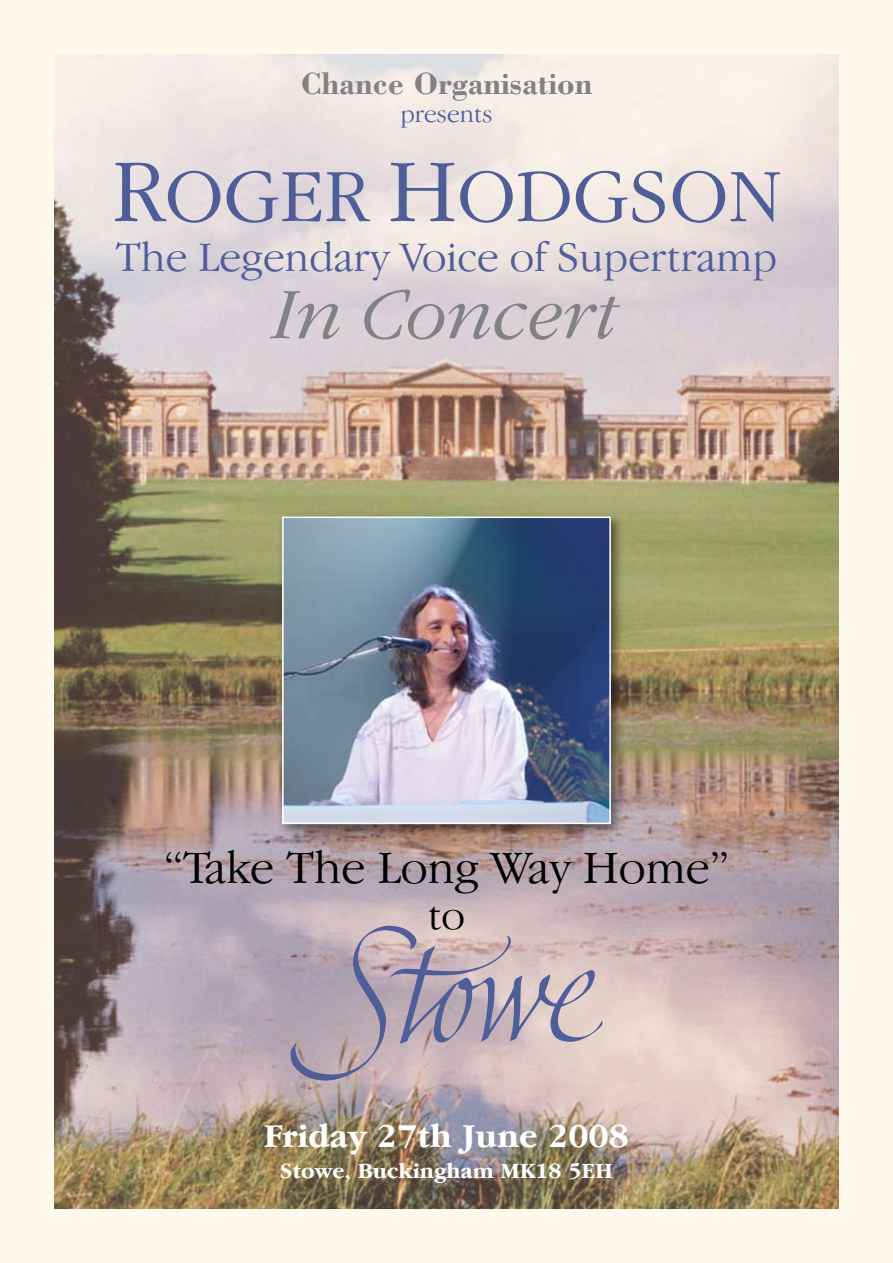
<style>
.page{position:relative;width:893px;height:1263px;background:#fff8ed}
.page>*{position:absolute;margin:0;border:0;box-sizing:border-box;transform-origin:0 0}
.t1{font:300 78px "Garamond IT Cby BT";color:#4f5e99}
.t2{font:italic 300 75px "Garamond IT Cby BT";color:#808284}
.t3{font:300 48px "Garamond IT Cby BT";color:#000}
.t4{font:300 43.5px "Garamond IT Cby BT";color:#4f5e99}
.t5{font:300 42px "Garamond IT Cby BT";color:#000}
.t6{font:700 34.5px "Garamond IT Cby BT";color:#fff}
.t7{font:700 31.5px "Bodoni";color:#808284}
.t8{font:300 25.5px "Garamond IT Cby BT";color:#4f5e99}
.t9{font:700 22.5px "Garamond IT Cby BT";color:#fff}
.s1{font-size:93px}
</style>
<div class="page">
<img style="left:54px;top:54px;width:785px;height:1155px">
<div style="left:276px;top:511px;width:350px;height:328px;background:#000;opacity:.5"></div>
<img style="left:285px;top:519px;width:323px;height:302px">
<div style="left:282px;top:516px;width:329px;height:308px;border:2px solid #fff"></div>
<svg style="left:289px;top:925px;width:314px;height:156px;background:#bdadb7"></svg>
<p class="t7" style="left:301px;top:64px;width:293px">Chance Organisation</p>
<p class="t8" style="left:400px;top:99px;width:94px">presents</p>
<h1 class="t1" style="left:111px;top:150px;width:672px"><span class="s1">R</span>OGER <span class="s1">H</span>ODGSON</h1>
<p class="t4" style="left:116px;top:231px;width:663px">The Legendary Voice of Supertramp</p>
<h2 class="t2" style="left:274px;top:270px;width:347px">In Concert</h2>
<p class="t3" style="left:165px;top:839px;width:565px">“Take The Long Way Home”</p>
<p class="t5" style="left:428px;top:891px;width:38px">to</p>
<p class="t6" style="left:264px;top:1116px;width:367px">Friday 27th June 2008</p>
<p class="t9" style="left:280px;top:1158px;width:335px">Stowe, Buckingham MK18 5EH</p>
</div>
